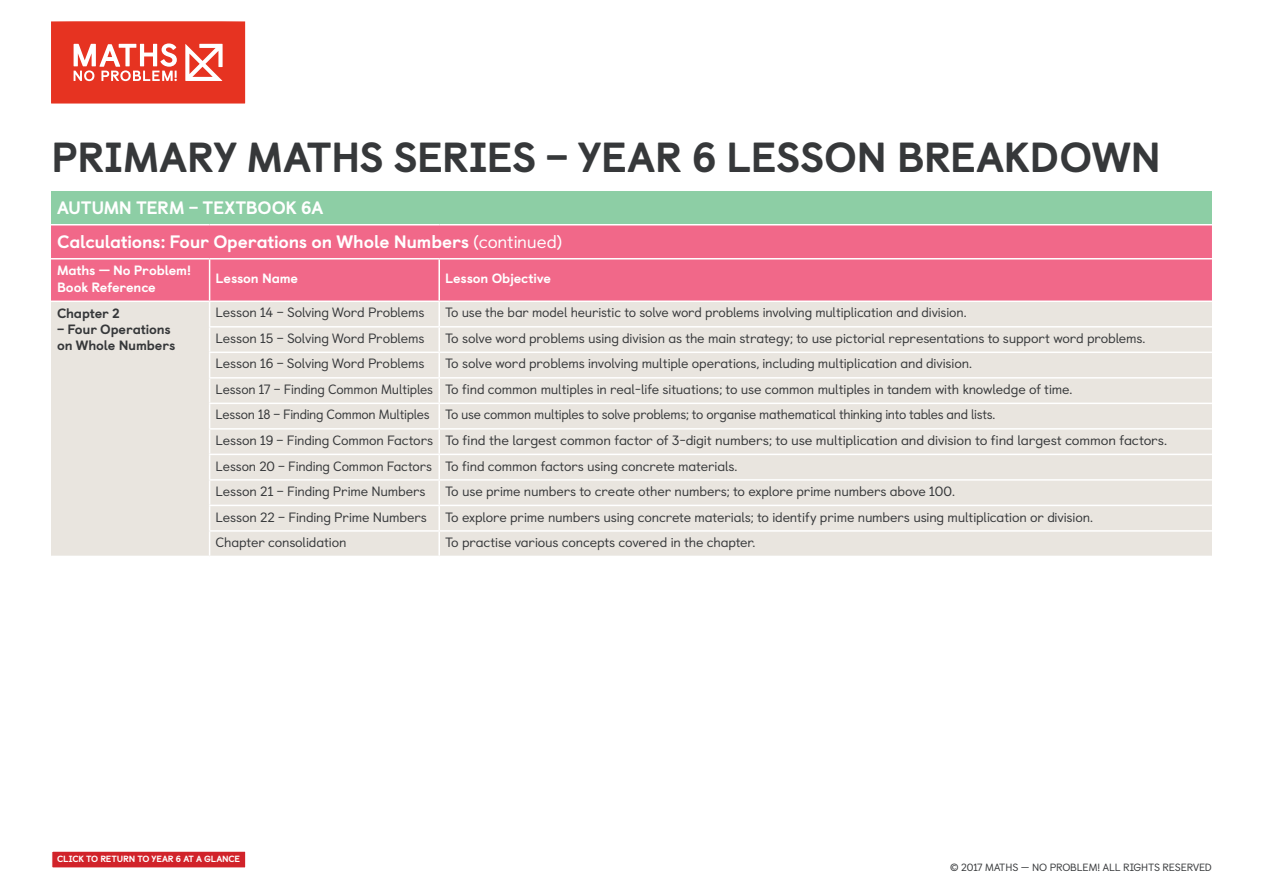
<style>
.page{position:relative;width:1263px;height:893px;background:#fff}
.page>*{position:absolute;margin:0;border:0;box-sizing:border-box;transform-origin:0 0}
.t1{font:800 42px "Castledown";letter-spacing:-.01em;color:#36383a}
.t2{font:800 18px/33.9px "Castledown";letter-spacing:-.015em;color:#fff}
.t3{font:13.5px/25.5px "Castledown";letter-spacing:-.015em;color:#36383a}
.t4{font:800 13.5px/16.2px "Castledown";letter-spacing:-.01em;color:#fff}
.t5{font:800 13.5px/16.2px "Castledown";letter-spacing:-.01em;color:#36383a}
.t6{font:10.5px "Castledown";letter-spacing:-.015em;color:#36383a}
.t7{font:800 9px "Castledown";letter-spacing:-.02em;color:#fff}
.s1{font-weight:400}
</style>
<div class="page">
<svg style="left:51px;top:21px;width:194px;height:83px;background:#e95243"></svg>
<div style="left:52px;top:851px;width:194px;height:17px;background:#d1232a"></div>
<div style="left:51px;top:850px;width:195px;height:19px;border:1px solid #fff"></div>
<div style="left:51px;top:191px;width:1161px;height:34px;background:#8dcea5"></div>
<div style="left:51px;top:225px;width:1161px;height:76px;background:#f16889"></div>
<div style="left:51px;top:302px;width:1161px;height:254px;background:#e9e5df"></div>
<hr style="left:51px;top:224px;width:159px;height:1px;background:#fff">
<hr style="left:210px;top:224px;width:229px;height:1px;background:#fff">
<hr style="left:439px;top:224px;width:773px;height:1px;background:#fff">
<hr style="left:210px;top:258px;width:229px;height:1px;background:#fff">
<hr style="left:439px;top:258px;width:773px;height:1px;background:#fff">
<hr style="left:438px;top:259px;width:2px;height:42px;background:#fff">
<hr style="left:438px;top:302px;width:2px;height:24px;background:#fff">
<hr style="left:439px;top:326px;width:773px;height:2px;background:#fff">
<hr style="left:209px;top:326px;width:230px;height:2px;background:#fff">
<hr style="left:438px;top:328px;width:2px;height:24px;background:#fff">
<hr style="left:209px;top:352px;width:230px;height:1px;background:#fff">
<hr style="left:439px;top:352px;width:773px;height:1px;background:#fff">
<hr style="left:438px;top:353px;width:2px;height:24px;background:#fff">
<hr style="left:209px;top:377px;width:230px;height:2px;background:#fff">
<hr style="left:439px;top:377px;width:773px;height:2px;background:#fff">
<hr style="left:438px;top:379px;width:2px;height:24px;background:#fff">
<hr style="left:209px;top:403px;width:230px;height:1px;background:#fff">
<hr style="left:209px;top:428px;width:230px;height:2px;background:#fff">
<hr style="left:209px;top:530px;width:230px;height:2px;background:#fff">
<hr style="left:439px;top:403px;width:773px;height:1px;background:#fff">
<hr style="left:438px;top:404px;width:2px;height:24px;background:#fff">
<hr style="left:439px;top:428px;width:773px;height:2px;background:#fff">
<hr style="left:438px;top:430px;width:2px;height:24px;background:#fff">
<hr style="left:439px;top:530px;width:773px;height:2px;background:#fff">
<hr style="left:438px;top:532px;width:2px;height:24px;background:#fff">
<hr style="left:209px;top:454px;width:230px;height:1px;background:#fff">
<hr style="left:209px;top:479px;width:230px;height:2px;background:#fff">
<hr style="left:209px;top:505px;width:230px;height:1px;background:#fff">
<hr style="left:439px;top:454px;width:773px;height:1px;background:#fff">
<hr style="left:438px;top:455px;width:2px;height:24px;background:#fff">
<hr style="left:439px;top:505px;width:773px;height:1px;background:#fff">
<hr style="left:438px;top:506px;width:2px;height:24px;background:#fff">
<svg style="left:209px;top:302px;width:1px;height:254px"></svg>
<hr style="left:439px;top:479px;width:773px;height:2px;background:#fff">
<hr style="left:438px;top:481px;width:2px;height:24px;background:#fff">
<hr style="left:51px;top:258px;width:159px;height:1px;background:#fff">
<hr style="left:209px;top:259px;width:1px;height:42px;background:#fff">
<h1 class="t1" style="left:51px;top:123px;width:1111px">PRIMARY MATHS SERIES – YEAR 6 LESSON BREAKDOWN</h1>
<h2 class="t2" style="left:57px;top:189px;width:507px">AUTUMN TERM – TEXTBOOK 6A<br>Calculations: Four Operations on Whole Numbers <span class="s1">(continued)</span></h2>
<p class="t4" style="left:57px;top:261px;width:136px">Maths — No Problem!<br>Book Reference</p>
<p class="t4" style="left:216px;top:269px;width:84px">Lesson Name</p>
<p class="t4" style="left:445px;top:269px;width:107px">Lesson Objective</p>
<p class="t5" style="left:57px;top:304px;width:64px">Chapter 2</p>
<p class="t5" style="left:57px;top:320px;width:120px">– Four Operations on Whole Numbers</p>
<p class="t3" style="left:216px;top:299px;width:210px">Lesson 14 – Solving Word Problems</p>
<p class="t3" style="left:445px;top:299px;width:523px">To use the bar model heuristic to solve word problems involving multiplication and division.</p>
<p class="t3" style="left:216px;top:324px;width:210px">Lesson 15 – Solving Word Problems</p>
<p class="t3" style="left:445px;top:324px;width:702px">To solve word problems using division as the main strategy; to use pictorial representations to support word problems.</p>
<p class="t3" style="left:216px;top:350px;width:210px">Lesson 16 – Solving Word Problems</p>
<p class="t3" style="left:216px;top:350px;width:953px;text-indent:230px">To solve word problems involving multiple operations, including multiplication and division.<br>Lesson 17 – Finding Common Multiples To find common multiples in real-life situations; to use common multiples in tandem with knowledge of time.<br>Lesson 18 – Finding Common Multiples To use common multiples to solve problems; to organise mathematical thinking into tables and lists.<br>Lesson 19 – Finding Common Factors To find the largest common factor of 3-digit numbers; to use multiplication and division to find largest common factors.<br>Lesson 20 – Finding Common Factors To find common factors using concrete materials.<br>Lesson 21 – Finding Prime Numbers</p>
<p class="t3" style="left:445px;top:477px;width:511px">To use prime numbers to create other numbers; to explore prime numbers above 100.</p>
<p class="t3" style="left:216px;top:503px;width:213px">Lesson 22 – Finding Prime Numbers</p>
<p class="t3" style="left:445px;top:503px;width:649px">To explore prime numbers using concrete materials; to identify prime numbers using multiplication or division.</p>
<p class="t3" style="left:216px;top:528px;width:133px">Chapter consolidation</p>
<p class="t3" style="left:445px;top:528px;width:312px">To practise various concepts covered in the chapter.</p>
<p class="t7" style="left:57px;top:852px;width:184px">CLICK TO RETURN TO YEAR 6 AT A GLANCE</p>
<p class="t6" style="left:950px;top:859px;width:263px">© 2017 MATHS – NO PROBLEM! ALL RIGHTS RESERVED</p>
</div>
